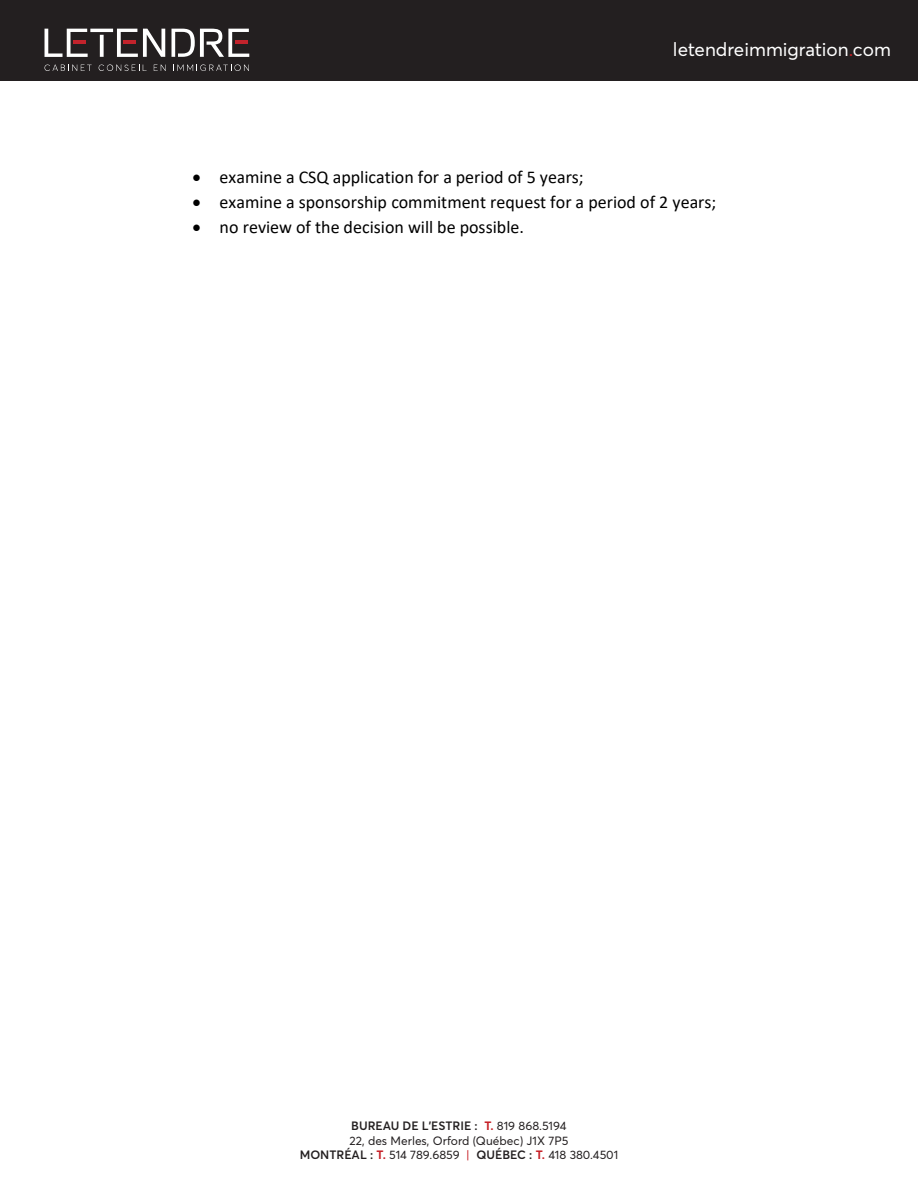
<style>
.page{position:relative;width:918px;height:1188px;background:#fff}
.page>*{position:absolute;margin:0;border:0;box-sizing:border-box;transform-origin:0 0}
.t1{font:18.9px "Averta";color:#fff}
.t2{font:18px "Calibri";color:#000}
.t3{font:12px/14.4px "Averta";color:#231f20;text-align:center}
.s1{color:#c62027}
.s2{font-weight:600}
.s3{font-weight:700;color:#c62027}
</style>
<div class="page">
<div style="left:0;top:0;width:918px;height:81px;background:#231f20"></div>
<hr style="left:90px;top:29px;width:23px;height:3px;background:#fff">
<svg style="left:100px;top:35px;width:4px;height:22px"></svg>
<svg style="left:45px;top:65px;width:47px;height:6px"></svg>
<svg style="left:99px;top:64px;width:48px;height:7px"></svg>
<svg style="left:154px;top:65px;width:12px;height:6px"></svg>
<svg style="left:177px;top:64px;width:72px;height:7px"></svg>
<svg style="left:45px;top:29px;width:43px;height:28px"></svg>
<svg style="left:117px;top:29px;width:48px;height:28px"></svg>
<svg style="left:172px;top:29px;width:77px;height:28px"></svg>
<p class="t1" style="left:673px;top:37px;width:220px">letendreimmigration<span class="s1">.</span>com</p>
<p class="t2" style="left:193px;top:165px;width:393px">• examine a CSQ application for a period of 5 years;</p>
<p class="t2" style="left:193px;top:190px;width:525px">• examine a sponsorship commitment request for a period of 2 years;</p>
<p class="t2" style="left:193px;top:214px;width:333px">• no review of the decision will be possible.</p>
<p class="t3" style="left:300px;top:1119px;width:320px"><span class="s2">BUREAU DE L’ESTRIE :</span> <span class="s3">T.</span> 819 868.5194<br>22, des Merles, Orford (Québec) J1X 7P5<br><span class="s2">MONTRÉAL :</span> <span class="s3">T.</span> 514 789.6859 <span class="s1">|</span> <span class="s2">QUÉBEC :</span> <span class="s3">T.</span> 418 380.4501</p>
</div>
